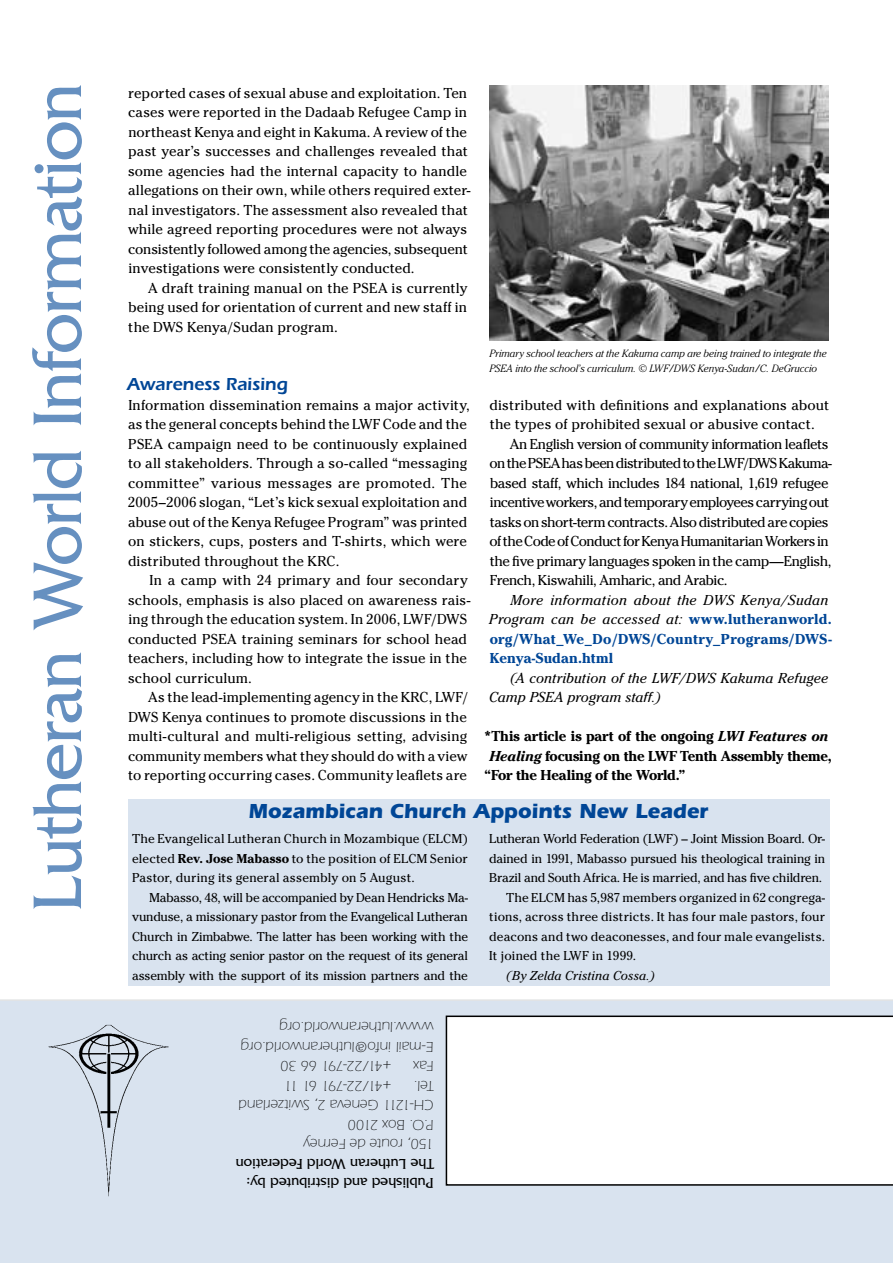
<style>
.page{position:relative;width:893px;height:1263px;background:#fff}
.page>*{position:absolute;margin:0;border:0;box-sizing:border-box;transform-origin:0 0}
.t1{font:72px "Friz Quadrata";letter-spacing:-.02em;color:#6690c0}
.t2{font:700 21px "Itc Eras";color:#004696}
.t3{font:600 18px "Itc Eras";color:#004696}
.t4{font:300 15px/19.5px "Itc Eras";letter-spacing:.005em;color:#000}
.t5{font:15px/19.5px "Friz Quadrata";letter-spacing:-.005em;color:#000}
.t6{font:300 15px "Itc Eras";letter-spacing:-.085em;color:#000}
.t7{font:300 15px "Itc Eras";letter-spacing:-.025em;color:#000}
.t8{font:14.25px/19.5px "Cheltenham";color:#000}
.t9{font:14.25px/19.5px "Cheltenham";letter-spacing:-.035em;color:#000}
.t10{font:700 14.25px/19.5px "Cheltenham";letter-spacing:.02em;color:#004696}
.t11{font:700 14.25px "Cheltenham";letter-spacing:-.01em;color:#000}
.t12{font:italic 14.25px/19.5px "Cheltenham";letter-spacing:.005em;color:#000}
.t13{font:12.75px/19.5px "Cheltenham";letter-spacing:-.005em;color:#000;text-align:justify}
.t14{font:12.75px "Cheltenham";letter-spacing:-.025em;color:#000}
.t15{font:italic 12.75px "Cheltenham";letter-spacing:.01em;color:#000}
.t16{font:italic 300 10.5px/15px "Cheltenham";letter-spacing:-.01em;color:#000}
.s1{font-weight:400;font-style:italic;color:#000}
.s2{font-style:italic}
.s3{font-weight:700}
</style>
<div class="page">
<div style="left:0;top:999px;width:893px;height:264px;background:#d9e3ef"></div>
<svg style="left:446px;top:1015px;width:447px;height:171px"></svg>
<img style="left:38px;top:1013px;width:141px;height:197px">
<img style="left:489px;top:85px;width:340px;height:255px">
<div style="left:128px;top:799px;width:701px;height:187px;background:#d9e3ef"></div>
<h1 class="t1" style="left:17px;top:912px;width:830px;rotate:-90deg">Lutheran World Information</h1>
<p class="t8" style="left:128px;top:83px;width:344px">reported cases of sexual abuse and exploitation. Ten cases were reported in the Dadaab Refugee Camp in northeast Kenya and eight in Kakuma. A review of the past year’s successes and challenges revealed that some agencies had the internal capacity to handle allegations on their own, while others required exter&shy;nal investigators. The assessment also revealed that while agreed reporting procedures were not always consistently followed among the agencies, subsequent investigations were consistently conducted.</p>
<p class="t8" style="left:128px;top:278px;width:341px;text-align:justify;text-indent:20px">A draft training manual on the PSEA is currently being used for orientation of current and new staff in the DWS Kenya/Sudan program.</p>
<p class="t3" style="left:127px;top:374px;width:162px">Awareness Raising</p>
<p class="t8" style="left:128px;top:395px;width:344px">Information dissemination remains a major activity, as the general concepts behind the LWF Code and the PSEA campaign need to be continuously explained to all stakeholders. Through a so-called “messaging committee” various messages are promoted. The 2005–2006 slogan, “Let’s kick sexual exploitation and abuse out of the Kenya Refugee Program” was printed on stickers, cups, posters and T-shirts, which were distributed throughout the KRC.</p>
<p class="t8" style="left:128px;top:570px;width:344px;text-indent:22px">In a camp with 24 primary and four secondary schools, emphasis is also placed on awareness rais&shy;ing through the education system. In 2006, LWF/DWS conducted PSEA training seminars for school head teachers, including how to integrate the issue in the school curriculum.</p>
<p class="t8" style="left:128px;top:687px;width:341px;text-align:justify;text-indent:20px">As the lead-implementing agency in the KRC, LWF/ DWS Kenya continues to promote discussions in the multi-cultural and multi-religious setting, advising community members what they should do with a view to reporting occurring cases. Community leaflets are</p>
<p class="t16" style="left:489px;top:346px;width:339px">Primary school teachers at the Kakuma camp are being trained to integrate the<br>PSEA into the school’s curriculum. © LWF/DWS Kenya-Sudan/C. DeGruccio</p>
<p class="t8" style="left:489px;top:395px;width:341px">distributed with definitions and explanations about the types of prohibited sexual or abusive contact.</p>
<p class="t9" style="left:489px;top:434px;width:344px;text-indent:20px">An English version of community information leaflets on the PSEA has been distributed to the LWF/DWS Kakuma&shy;based staff, which includes 184 national, 1,619 refugee incentive workers, and temporary employees carrying out tasks on short-term contracts. Also distributed are copies of the Code of Conduct for Kenya Humanitarian Workers in the five primary languages spoken in the camp—English, French, Kiswahili, Amharic, and Arabic.</p>
<p class="t10" style="left:489px;top:590px;width:344px;text-indent:21px"><span class="s1">More information about the DWS Kenya/Sudan Program can be accessed at:</span> www.lutheranworld. org/What_We_Do/DWS/Country_Programs/DWS-Kenya-Sudan.html</p>
<p class="t12" style="left:489px;top:668px;width:341px;text-indent:21px">(A contribution of the LWF/DWS Kakuma Refugee<br>Camp PSEA program staff.)</p>
<p class="t11" style="left:483px;top:727px;width:347px">*This article is part of the ongoing <span class="s2">LWI Features on</span></p>
<p class="t11" style="left:489px;top:747px;width:344px"><span class="s2">Healing</span> focusing on the LWF Tenth Assembly theme,</p>
<p class="t11" style="left:484px;top:766px;width:203px">“For the Healing of the World.”</p>
<h2 class="t2" style="left:249px;top:799px;width:461px">Mozambican Church Appoints New Leader</h2>
<p class="t13" style="left:132px;top:829px;width:337px">The Evangelical Lutheran Church in Mozambique (ELCM) elected <span class="s3">Rev. Jose Mabasso</span> to the position of ELCM Senior Pastor, during its general assembly on 5 August.</p>
<p class="t13" style="left:132px;top:887px;width:337px;text-indent:17px">Mabasso, 48, will be accompanied by Dean Hendricks Ma&shy;vunduse, a missionary pastor from the Evangelical Lutheran Church in Zimbabwe. The latter has been working with the church as acting senior pastor on the request of its general assembly with the support of its mission partners and the</p>
<p class="t4" style="left:434px;top:1076px;width:194px;rotate:-180deg">Fax<br>E-mail info@lutheranworld.org www.lutheranworld.org</p>
<p class="t7" style="left:391px;top:1074px;width:112px;rotate:-180deg">+41/22-791 66 30</p>
<p class="t6" style="left:391px;top:1094px;width:109px;rotate:-180deg">+41/22-791 61 11</p>
<p class="t4" style="left:434px;top:1095px;width:21px;rotate:-180deg">Tel.</p>
<p class="t4" style="left:434px;top:1115px;width:197px;rotate:-180deg">CH-1211 Geneva 2, Switzerland</p>
<p class="t4" style="left:434px;top:1134px;width:87px;rotate:-180deg">P.O. Box 2100</p>
<p class="t4" style="left:434px;top:1154px;width:132px;rotate:-180deg">150, route de Ferney</p>
<p class="t5" style="left:434px;top:1193px;width:199px;rotate:-180deg">Published and distributed by:<br>The Lutheran World Federation</p>
<p class="t14" style="left:489px;top:831px;width:337px">Lutheran World Federation (LWF) – Joint Mission Board. Or-</p>
<p class="t13" style="left:489px;top:848px;width:337px">dained in 1991, Mabasso pursued his theological training in</p>
<p class="t13" style="left:489px;top:868px;width:334px">Brazil and South Africa. He is married, and has five children.</p>
<p class="t13" style="left:506px;top:887px;width:320px">The ELCM has 5,987 members organized in 62 congrega-</p>
<p class="t13" style="left:489px;top:907px;width:337px">tions, across three districts. It has four male pastors, four</p>
<p class="t13" style="left:489px;top:926px;width:337px">deacons and two deaconesses, and four male evangelists.</p>
<p class="t13" style="left:489px;top:946px;width:149px">It joined the LWF in 1999.</p>
<p class="t15" style="left:506px;top:968px;width:150px">(By Zelda Cristina Cossa.)</p>
</div>
